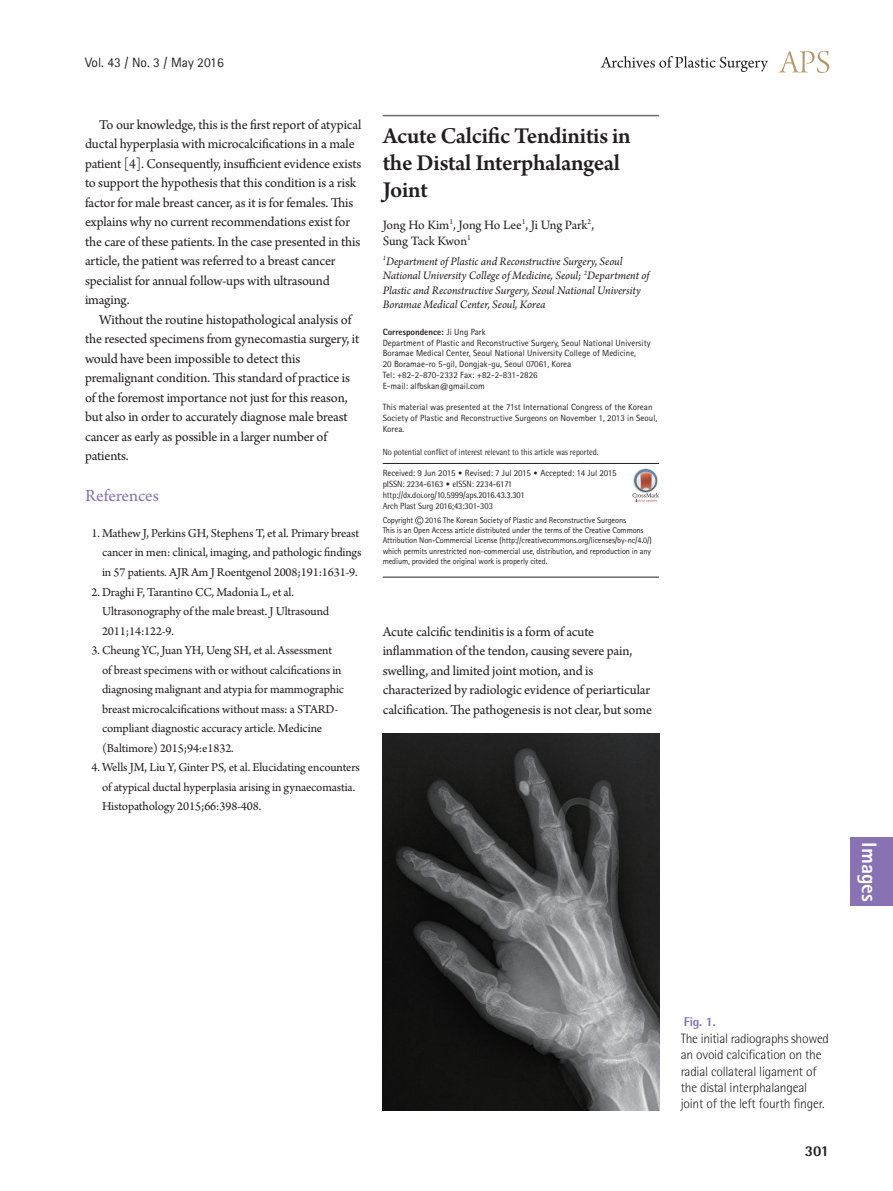
<style>
.page{position:relative;width:893px;height:1191px;background:#fff}
.page>*{position:absolute;margin:0;border:0;box-sizing:border-box;transform-origin:0 0}
.제목{font:600 24px/27px "Arno Pro";letter-spacing:-.015em;color:#231f20}
.논문_분류_옆{font:800 21px "Rotis Sans Serif Std";color:#fff}
.대제목{font:18px "Arno Pro";letter-spacing:-.005em;color:#8972b3}
.t1{font:800 15px "Rotis Semi Sans Std";color:#231f20}
.본문{font:14.25px/19.5px "Arno Pro";letter-spacing:-.01em;color:#231f20}
.표_그림_설명{font:300 13.5px/16.2px "Rotis Semi Sans Std";letter-spacing:-.015em;color:#231f20}
.저자{font:13.5px/16.5px "Arno Pro";letter-spacing:-.01em;color:#231f20}
.t2{font:13.5px "Rotis Sans Serif Std";color:#231f20}
.참고문헌_1{font:12.75px/19.5px "Arno Pro";letter-spacing:-.01em;color:#231f20}
.표_그림_설명-2{font:800 12.75px "Rotis Semi Sans Std";color:#8972b3}
.소속{font:italic 12px/14.4px "Arno Pro";letter-spacing:-.005em;color:#231f20}
.교신저자주소{font:9px/10.8px "Rotis Sans Serif Std";color:#231f20}
.t3{font:9px/10.8px "Rotis Semi Sans Std";letter-spacing:-.01em;color:#231f20;scale:.95 1}
.t4{font:9px "Rotis Semi Sans Std";letter-spacing:-.01em;color:#231f20;scale:.9 1}
.교신저자주소-2{font:800 9px "Rotis Sans Serif Std";color:#231f20}
.교신저자{font:8.4px/10.1px "Rotis Sans Serif Std";letter-spacing:-.015em;color:#231f20}
.s1{font-weight:400}
.s2{font-family:"Rotis Sans Serif Std"}
.s3{font-family:"DIN Pro";font-weight:300}
</style>
<div class="page">
<svg style="left:779px;top:51px;width:50px;height:22px"></svg>
<svg style="left:601px;top:56px;width:167px;height:16px"></svg>
<hr style="left:383px;top:463px;width:276px;height:1px;background:#231f20">
<hr style="left:383px;top:577px;width:276px;height:1px;background:#231f20">
<svg style="left:415px;top:516px;width:8px;height:8px"></svg>
<hr style="left:383px;top:115px;width:276px;height:1px;background:#6c6d70">
<svg style="left:632px;top:469px;width:27px;height:33px"></svg>
<img style="left:383px;top:733px;width:276px;height:377px">
<div style="left:850px;top:838px;width:43px;height:68px;background:#8972b3"></div>
<p class="t2" style="left:85px;top:54px;width:140px">Vol. 43 / No. 3 / May 2016</p>
<p class="본문" style="left:85px;top:115px;width:278px;text-indent:14px">To our knowledge, this is the first report of atypical ductal hyperplasia with microcalcifications in a male patient [4]. Consequently, insufficient evidence exists to support the hypothesis that this condition is a risk factor for male breast cancer, as it is for females. This explains why no current recommendations exist for the care of these patients. In the case presented in this article, the patient was referred to a breast cancer specialist for annual follow-ups with ultrasound imaging.</p>
<p class="본문" style="left:85px;top:310px;width:276px;text-indent:14px">Without the routine histopathological analysis of the resected specimens from gynecomastia surgery, it would have been impossible to detect this premalignant condition. This standard of practice is of the foremost importance not just for this reason, but also in order to accurately diagnose male breast cancer as early as possible in a larger number of patients.</p>
<p class="대제목" style="left:85px;top:485px;width:75px">References</p>
<p class="참고문헌_1" style="left:102px;top:524px;width:261px;text-indent:-11px">1. Mathew J, Perkins GH, Stephens T, et al. Primary breast cancer in men: clinical, imaging, and pathologic findings in 57 patients. AJR Am J Roentgenol 2008;191:1631-9.</p>
<p class="참고문헌_1" style="left:102px;top:582px;width:229px;text-indent:-11px">2. Draghi F, Tarantino CC, Madonia L, et al.<br>Ultrasonography of the male breast. J Ultrasound<br>2011;14:122-9.</p>
<p class="참고문헌_1" style="left:102px;top:641px;width:244px;text-indent:-11px">3. Cheung YC, Juan YH, Ueng SH, et al. Assessment of breast specimens with or without calcifications in diagnosing malignant and atypia for mammographic breast microcalcifications without mass: a STARD&shy;compliant diagnostic accuracy article. Medicine (Baltimore) 2015;94:e1832.</p>
<p class="참고문헌_1" style="left:102px;top:758px;width:259px;text-indent:-11px">4. Wells JM, Liu Y, Ginter PS, et al. Elucidating encounters of atypical ductal hyperplasia arising in gynaecomastia.<br>Histopathology 2015;66:398-408.</p>
<p class="제목" style="left:383px;top:124px;width:250px">Acute Calcific Tendinitis in the Distal Interphalangeal<br>Joint</p>
<p class="저자" style="left:383px;top:217px;width:213px">Jong Ho Kim<sup>1</sup>, Jong Ho Lee<sup>1</sup>, Ji Ung Park<sup>2</sup>,<br>Sung Tack Kwon<sup>1</sup></p>
<p class="소속" style="left:383px;top:255px;width:268px"><sup>1</sup>Department of Plastic and Reconstructive Surgery, Seoul National University College of Medicine, Seoul; <sup>2</sup>Department of Plastic and Reconstructive Surgery, Seoul National University Boramae Medical Center, Seoul, Korea</p>
<p class="교신저자주소-2" style="left:383px;top:326px;width:104px">Correspondence: <span class="s1">Ji Ung Park</span></p>
<p class="교신저자주소" style="left:383px;top:337px;width:269px">Department of Plastic and Reconstructive Surgery, Seoul National University<br>Boramae Medical Center, Seoul National University College of Medicine,<br>20 Boramae-ro 5-gil, Dongjak-gu, Seoul 07061, Korea</p>
<p class="교신저자주소" style="left:383px;top:369px;width:156px">Tel: +82-2-870-2332 Fax: +82-2-831-2826</p>
<p class="교신저자주소" style="left:383px;top:380px;width:104px">E-mail: alfbskan@gmail.com</p>
<p class="교신저자주소" style="left:383px;top:402px;width:276px">This material was presented at the 71st International Congress of the Korean<br>Society of Plastic and Reconstructive Surgeons on November 1, 2013 in Seoul,<br>Korea.</p>
<p class="t4" style="left:383px;top:446px;width:241px">No potential conflict of interest relevant to this article was reported.</p>
<p class="t3" style="left:383px;top:468px;width:248px"><span class="s2">Received: 9 Jun 2015</span> <span class="s3">•</span> <span class="s2">Revised: 7 Jul 2015</span> <span class="s3">•</span> <span class="s2">Accepted: 14 Jul 2015 </span>pISSN: 2234-6163 <span class="s3">•</span> eISSN: 2234-6171 http://dx.doi.org/10.5999/aps.2016.43.3.301<br>Arch Plast Surg 2016;43:301-303</p>
<p class="교신저자" style="left:383px;top:515px;width:32px">Copyright</p>
<p class="교신저자" style="left:425px;top:515px;width:202px">2016 The Korean Society of Plastic and Reconstructive Surgeons</p>
<p class="교신저자" style="left:383px;top:525px;width:271px">This is an Open Access article distributed under the terms of the Creative Commons Attribution Non-Commercial License (http://creativecommons.org/licenses/by-nc/4.0/) which permits unrestricted non-commercial use, distribution, and reproduction in any medium, provided the original work is properly cited.</p>
<p class="본문" style="left:383px;top:622px;width:271px">Acute calcific tendinitis is a form of acute inflammation of the tendon, causing severe pain, swelling, and limited joint motion, and is characterized by radiologic evidence of periarticular calcification. The pathogenesis is not clear, but some</p>
<p class="논문_분류_옆" style="left:882px;top:842px;width:61px;rotate:90deg">Images</p>
<p class="표_그림_설명-2" style="left:684px;top:1014px;width:33px">Fig. 1.</p>
<p class="표_그림_설명" style="left:681px;top:1030px;width:150px">The initial radiographs showed an ovoid calcification on the radial collateral ligament of the distal interphalangeal joint of the left fourth finger.</p>
<p class="t1" style="left:805px;top:1141px;width:26px">301</p>
</div>
